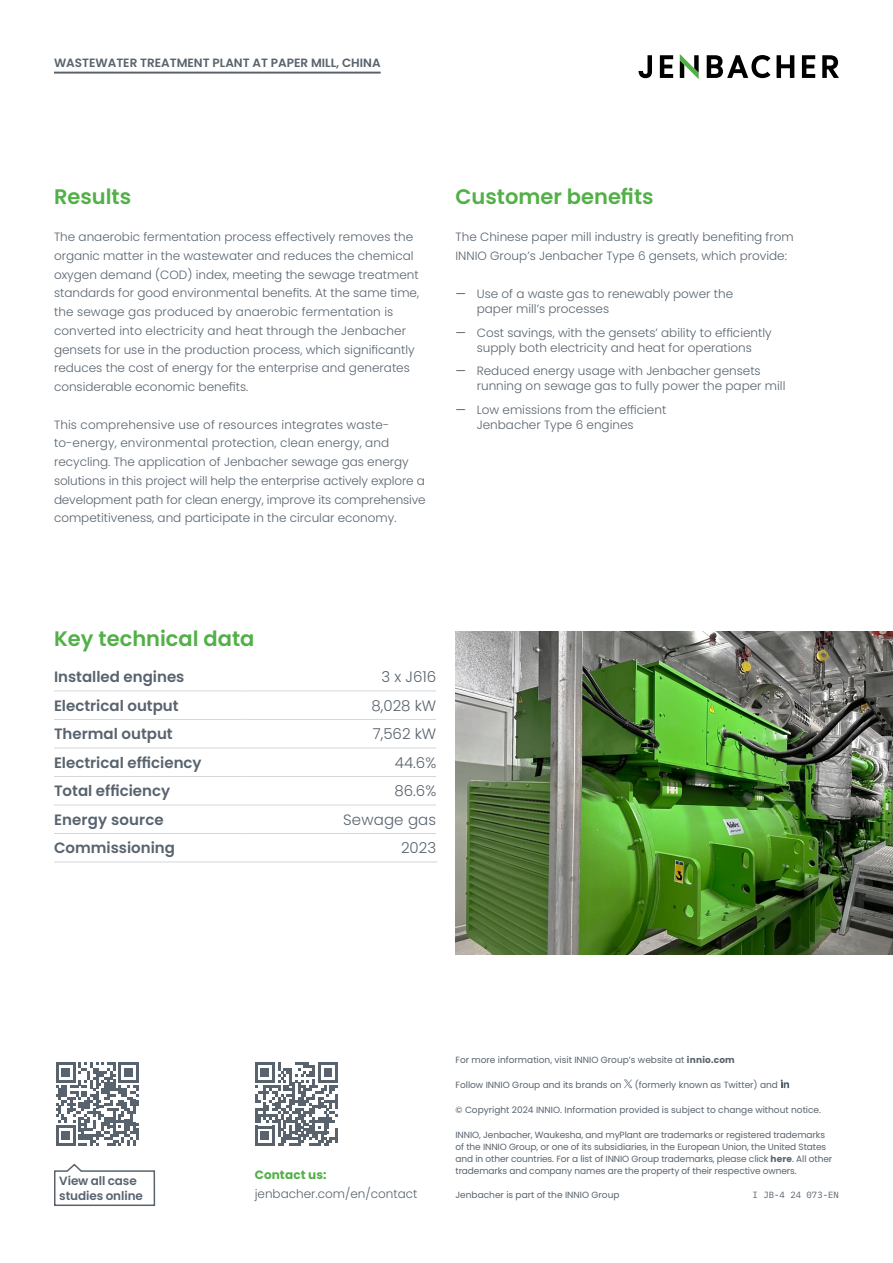
<style>
.page{position:relative;width:893px;height:1263px;background:#fff}
.page>*{position:absolute;margin:0;border:0;box-sizing:border-box;transform-origin:0 0}
.t1{font:600 21px "Poppins";color:#51b046}
.t2{font:600 15px "Poppins";color:#58636e}
.t3{font:300 15px "Poppins";color:#58636e}
.t4{font:300 12px/18.8px "Poppins";color:#58636e}
.t5{font:600 12px/15px "Poppins";color:#58636e}
.t6{font:700 12px "Poppins";letter-spacing:.015em;color:#51b046}
.t7{font:9px/12px "Poppins";letter-spacing:-.01em;color:#58636e}
.t8{font:9px "IBM Plex Mono";color:#58636e}
.s1{font-weight:400}
.s2{font-weight:700}
</style>
<div class="page">
<svg style="left:624px;top:1079px;width:8px;height:9px"></svg>
<svg style="left:781px;top:1079px;width:8px;height:9px"></svg>
<hr style="left:54px;top:690px;width:191px;height:1px;background:#d5d8db">
<hr style="left:245px;top:690px;width:191px;height:1px;background:#d5d8db">
<hr style="left:54px;top:719px;width:191px;height:1px;background:#d5d8db">
<hr style="left:245px;top:719px;width:191px;height:1px;background:#d5d8db">
<hr style="left:54px;top:776px;width:191px;height:1px;background:#d5d8db">
<hr style="left:245px;top:776px;width:191px;height:1px;background:#d5d8db">
<hr style="left:54px;top:805px;width:191px;height:1px;background:#d5d8db">
<hr style="left:245px;top:805px;width:191px;height:1px;background:#d5d8db">
<hr style="left:54px;top:833px;width:191px;height:1px;background:#d5d8db">
<hr style="left:245px;top:833px;width:191px;height:1px;background:#d5d8db">
<hr style="left:54px;top:862px;width:191px;height:1px;background:#d5d8db">
<hr style="left:245px;top:862px;width:192px;height:1px;background:#d5d8db">
<hr style="left:54px;top:748px;width:191px;height:1px;background:#d5d8db">
<hr style="left:245px;top:748px;width:191px;height:1px;background:#d5d8db">
<img style="left:455px;top:631px;width:438px;height:323px">
<svg style="left:54px;top:1163px;width:102px;height:43px"></svg>
<svg style="left:56px;top:1062px;width:83px;height:83px"></svg>
<svg style="left:255px;top:1062px;width:83px;height:84px"></svg>
<hr style="left:335px;top:1128px;width:3px;height:15px;background:#58636e">
<svg style="left:707px;top:55px;width:63px;height:23px"></svg>
<svg style="left:777px;top:55px;width:17px;height:23px"></svg>
<svg style="left:802px;top:55px;width:13px;height:23px"></svg>
<svg style="left:822px;top:55px;width:17px;height:23px"></svg>
<svg style="left:660px;top:55px;width:13px;height:23px"></svg>
<svg style="left:638px;top:55px;width:14px;height:23px"></svg>
<svg style="left:680px;top:54px;width:19px;height:25px"></svg>
<hr style="left:54px;top:72px;width:327px;height:2px;background:#58636e">
<p class="t5" style="left:54px;top:55px;width:328px">WASTEWATER TREATMENT PLANT AT PAPER MILL, CHINA</p>
<h1 class="t1" style="left:54px;top:184px;width:79px">Results</h1>
<p class="t4" style="left:54px;top:228px;width:367px">The anaerobic fermentation process effectively removes the organic matter in the wastewater and reduces the chemical oxygen demand (COD) index, meeting the sewage treatment standards for good environmental benefits. At the same time, the sewage gas produced by anaerobic fermentation is converted into electricity and heat through the Jenbacher gensets for use in the production process, which significantly reduces the cost of energy for the enterprise and generates considerable economic benefits.</p>
<p class="t4" style="left:54px;top:415px;width:373px">This comprehensive use of resources integrates waste&shy;to-energy, environmental protection, clean energy, and recycling. The application of Jenbacher sewage gas energy solutions in this project will help the enterprise actively explore a development path for clean energy, improve its comprehensive competitiveness, and participate in the circular economy.</p>
<h1 class="t1" style="left:455px;top:184px;width:200px">Customer benefits</h1>
<p class="t4" style="left:455px;top:228px;width:340px">The Chinese paper mill industry is greatly benefiting from<br>INNIO Group’s Jenbacher Type 6 gensets, which provide:</p>
<p class="t4" style="left:477px;top:287px;width:258px;line-height:15px;text-indent:-21px"><span class="s1">—</span> Use of a waste gas to renewably power the paper mill’s processes</p>
<p class="t4" style="left:455px;top:325px;width:318px;line-height:15px;text-align:center"><span class="s1">—</span> Cost savings, with the gensets’ ability to efficiently supply both electricity and heat for operations</p>
<p class="t4" style="left:477px;top:364px;width:310px;line-height:15px;text-indent:-21px"><span class="s1">—</span> Reduced energy usage with Jenbacher gensets running on sewage gas to fully power the paper mill</p>
<p class="t4" style="left:477px;top:402px;width:191px;line-height:15px;text-indent:-21px"><span class="s1">—</span> Low emissions from the efficient<br>Jenbacher Type 6 engines</p>
<h1 class="t1" style="left:54px;top:626px;width:202px">Key technical data</h1>
<p class="t2" style="left:54px;top:668px;width:132px">Installed engines</p>
<p class="t3" style="left:382px;top:668px;width:56px">3 x J616</p>
<p class="t2" style="left:54px;top:697px;width:126px">Electrical output</p>
<p class="t3" style="left:371px;top:697px;width:66px">8,028 kW</p>
<p class="t2" style="left:54px;top:725px;width:120px">Thermal output</p>
<p class="t3" style="left:373px;top:725px;width:65px">7,562 kW</p>
<p class="t2" style="left:54px;top:754px;width:149px">Electrical efficiency</p>
<p class="t3" style="left:395px;top:754px;width:43px">44.6%</p>
<p class="t2" style="left:54px;top:782px;width:118px">Total efficiency</p>
<p class="t3" style="left:394px;top:782px;width:43px">86.6%</p>
<p class="t2" style="left:54px;top:811px;width:111px">Energy source</p>
<p class="t3" style="left:343px;top:811px;width:95px">Sewage gas</p>
<p class="t2" style="left:54px;top:839px;width:122px">Commissioning</p>
<p class="t3" style="left:401px;top:839px;width:37px">2023</p>
<p class="t5" style="left:59px;top:1173px;width:85px">View all case studies online</p>
<p class="t6" style="left:255px;top:1168px;width:73px">Contact us:</p>
<p class="t4" style="left:255px;top:1184px;width:164px">jenbacher.com/en/contact</p>
<p class="t7" style="left:455px;top:1054px;width:281px">For more information, visit INNIO Group’s website at <span class="s2">innio.com</span></p>
<p class="t7" style="left:455px;top:1079px;width:168px">Follow INNIO Group and its brands on</p>
<p class="t7" style="left:635px;top:1079px;width:145px">(formerly known as Twitter) and</p>
<p class="t7" style="left:455px;top:1104px;width:367px">© Copyright 2024 INNIO. Information provided is subject to change without notice.</p>
<p class="t7" style="left:455px;top:1128px;width:378px">INNIO, Jenbacher, Waukesha, and myPlant are trademarks or registered trademarks of the INNIO Group, or one of its subsidiaries, in the European Union, the United States and in other countries. For a list of INNIO Group trademarks, please click <span class="s2">here</span>. All other trademarks and company names are the property of their respective owners.</p>
<p class="t7" style="left:455px;top:1188px;width:166px">Jenbacher is part of the INNIO Group</p>
<p class="t8" style="left:753px;top:1187px;width:88px">I JB-4 24 073-EN</p>
</div>
